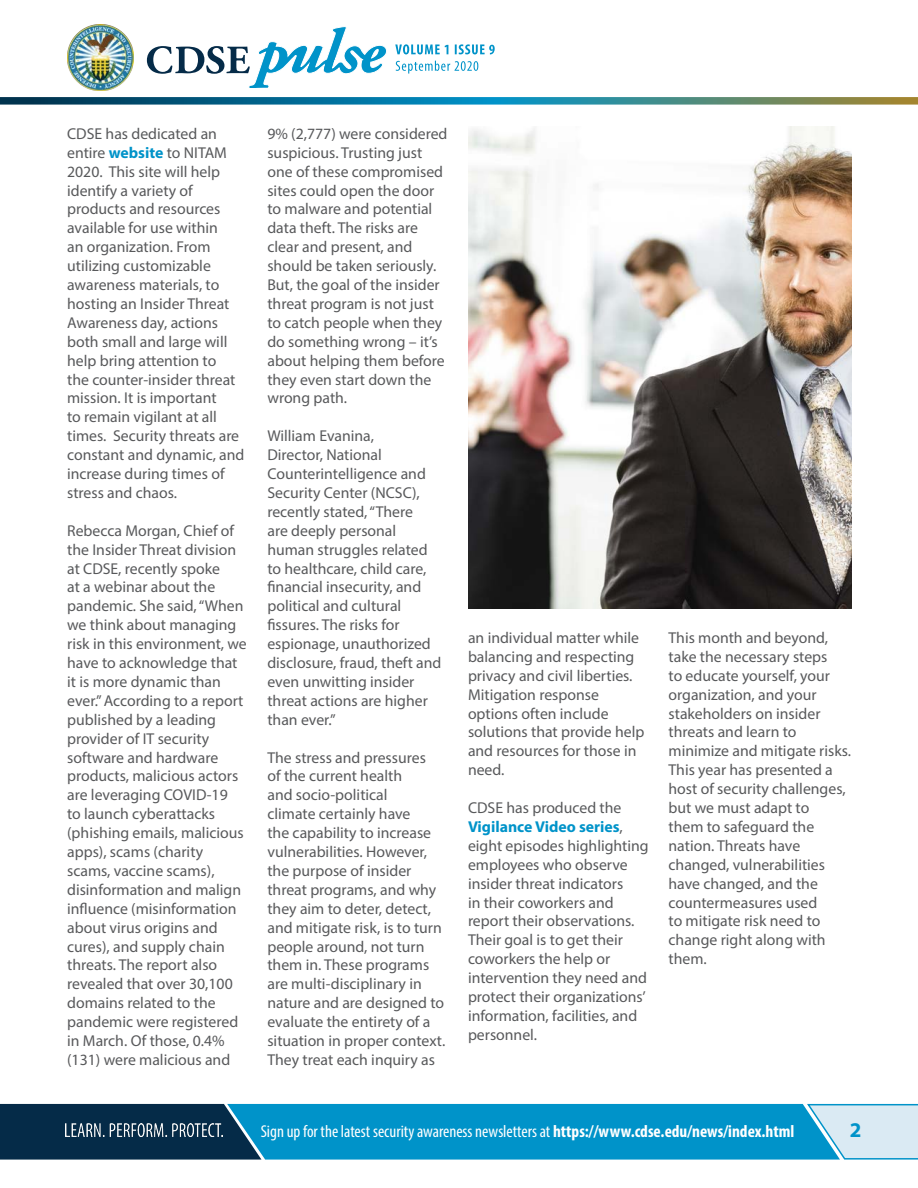
<style>
.page{position:relative;width:918px;height:1188px;background:#fff}
.page>*{position:absolute;margin:0;border:0;box-sizing:border-box;transform-origin:0 0}
.t1{font:700 21px "Myriad Pro";color:#0093c9}
.t2{font:condensed 17.25px "Myriad Pro";color:#fff}
.t3{font:15.75px/18.9px "Myriad Pro";color:#58595b}
.s1{font-weight:700;color:#0093c9}
.s2{font-weight:700}
</style>
<div class="page">
<svg style="left:0;top:1103px;width:918px;height:57px;background:#1e87b1"></svg>
<img style="left:65px;top:1124px;width:157px;height:13px">
<img style="left:67px;top:24px;width:67px;height:67px">
<svg style="left:147px;top:26px;width:240px;height:61px"></svg>
<svg style="left:396px;top:61px;width:82px;height:13px"></svg>
<svg style="left:395px;top:44px;width:100px;height:10px"></svg>
<svg style="left:0;top:97px;width:918px;height:8px;background:#347c88"></svg>
<img style="left:468px;top:127px;width:383px;height:482px">
<p class="t3" style="left:67px;top:124px;width:179px">CDSE has dedicated an entire <span class="s1">website</span> to NITAM<br>2020. This site will help identify a variety of products and resources available for use within<br>an organization. From utilizing customizable awareness materials, to hosting an Insider Threat<br>Awareness day, actions both small and large will help bring attention to<br>the counter-insider threat mission. It is important<br>to remain vigilant at all times. Security threats are constant and dynamic, and increase during times of stress and chaos.</p>
<p class="t3" style="left:67px;top:521px;width:181px">Rebecca Morgan, Chief of the Insider Threat division at CDSE, recently spoke<br>at a webinar about the pandemic. She said, “When we think about managing risk in this environment, we have to acknowledge that it is more dynamic than ever.” According to a report published by a leading provider of IT security software and hardware products, malicious actors are leveraging COVID-19<br>to launch cyberattacks (phishing emails, malicious apps), scams (charity scams, vaccine scams), disinformation and malign infuence (misinformation about virus origins and cures), and supply chain threats. The report also revealed that over 30,100 domains related to the pandemic were registered in March. Of those, 0.4%</p>
<p class="t3" style="left:67px;top:1050px;width:165px">(131) were malicious and</p>
<p class="t3" style="left:267px;top:124px;width:182px">9% (2,777) were considered suspicious. Trusting just one of these compromised sites could open the door to malware and potential data theft. The risks are clear and present, and should be taken seriously.<br>But, the goal of the insider threat program is not just to catch people when they do something wrong – it’s about helping them before they even start down the wrong path.</p>
<p class="t3" style="left:267px;top:426px;width:176px">William Evanina,<br>Director, National<br>Counterintelligence and<br>Security Center (NCSC), recently stated, “There<br>are deeply personal human struggles related to healthcare, child care, fnancial insecurity, and political and cultural fssures. The risks for espionage, unauthorized disclosure, fraud, theft and even unwitting insider threat actions are higher than ever.”</p>
<p class="t3" style="left:267px;top:748px;width:179px">The stress and pressures<br>of the current health<br>and socio-political<br>climate certainly have<br>the capability to increase vulnerabilities. However, the purpose of insider threat programs, and why they aim to deter, detect, and mitigate risk, is to turn people around, not turn them in. These programs are multi-disciplinary in nature and are designed to evaluate the entirety of a situation in proper context.<br>They treat each inquiry as</p>
<p class="t3" style="left:468px;top:628px;width:178px">an individual matter while balancing and respecting privacy and civil liberties.<br>Mitigation response options often include solutions that provide help and resources for those in need.</p>
<p class="t3" style="left:468px;top:798px;width:182px">CDSE has produced the<br><span class="s1">Vigilance Video series</span>, eight episodes highlighting employees who observe insider threat indicators<br>in their coworkers and report their observations.<br>Their goal is to get their coworkers the help or intervention they need and protect their organizations’ information, facilities, and personnel.</p>
<p class="t3" style="left:669px;top:628px;width:184px">This month and beyond, take the necessary steps<br>to educate yourself, your organization, and your stakeholders on insider threats and learn to minimize and mitigate risks.<br>This year has presented a host of security challenges, but we must adapt to<br>them to safeguard the nation. Threats have changed, vulnerabilities have changed, and the countermeasures used<br>to mitigate risk need to change right along with them.</p>
<p class="t2" style="left:261px;top:1121px;width:535px">Sign up for the latest security awareness newsletters at <span class="s2">https://www.cdse.edu/news/index.html</span></p>
<h1 class="t1" style="left:850px;top:1116px;width:13px">2</h1>
</div>
